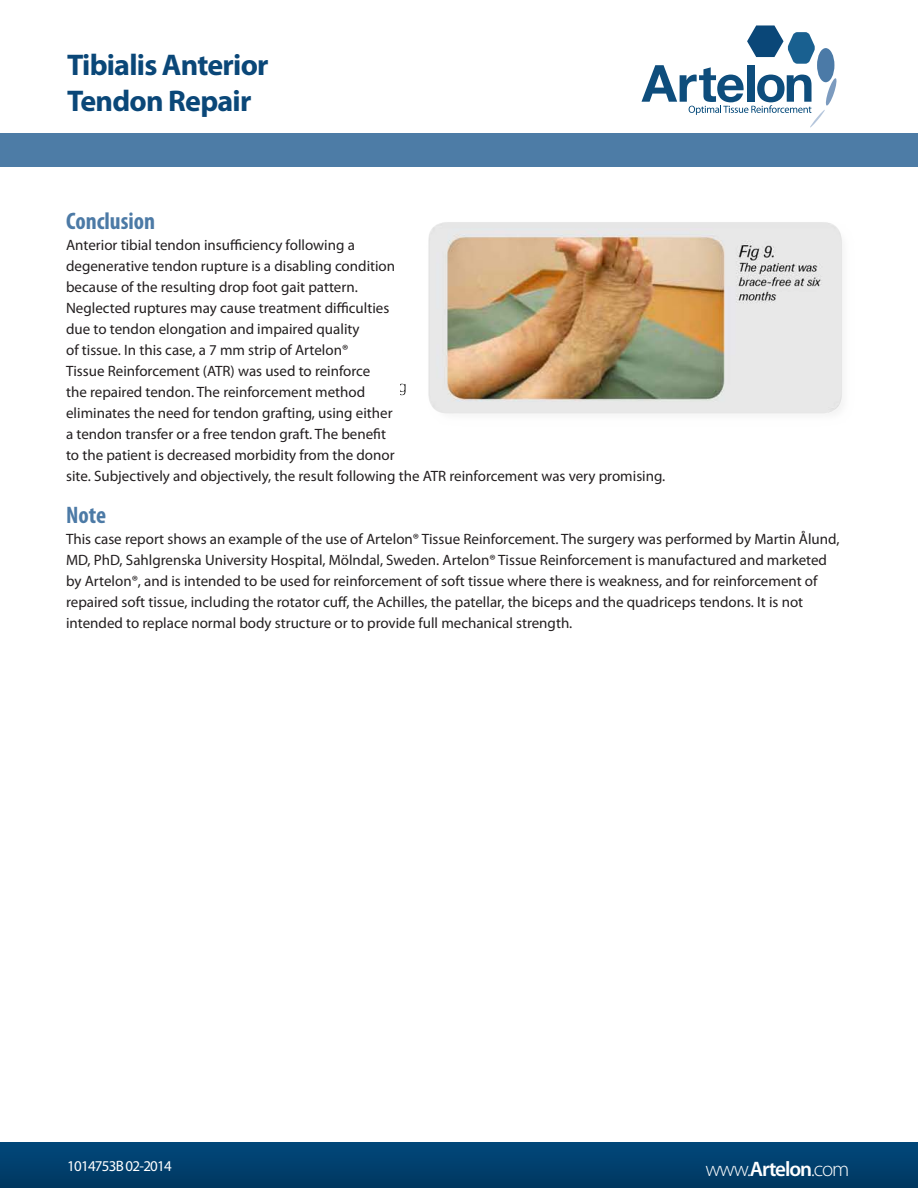
<style>
.page{position:relative;width:918px;height:1188px;background:#fff}
.page>*{position:absolute;margin:0;border:0;box-sizing:border-box;transform-origin:0 0}
.t1{font:700 30px "Myriad Pro";letter-spacing:-.025em;color:#0a4778}
.t2{font:700 condensed 24px "Myriad Pro";color:#4c7aa6}
.t3{font:300 21px "Myriad Pro";letter-spacing:-.045em;color:#fff}
.t4{font:15px/21px "Myriad Pro";color:#231f20}
.t5{font:15px "Myriad Pro";letter-spacing:-.05em;color:#fff}
.s1{font-weight:600}
</style>
<div class="page">
<img style="left:0;top:1142px;width:918px;height:46px">
<div style="left:0;top:2px;width:918px;height:164px;background:#4d7ca6"></div>
<div style="left:0;top:0;width:918px;height:133px;background:#fff"></div>
<svg style="left:642px;top:25px;width:194px;height:103px"></svg>
<img style="left:401px;top:222px;width:441px;height:192px">
<p class="t1" style="left:67px;top:46px;width:203px">Tibialis Anterior</p>
<p class="t1" style="left:67px;top:82px;width:186px">Tendon Repair</p>
<p class="t2" style="left:66px;top:206px;width:91px">Conclusion</p>
<p class="t4" style="left:66px;top:234px;width:601px">Anterior tibial tendon insufficiency following a<br>degenerative tendon rupture is a disabling condition<br>because of the resulting drop foot gait pattern.<br>Neglected ruptures may cause treatment difficulties<br>due to tendon elongation and impaired quality<br>of tissue. In this case, a 7 mm strip of Artelon®<br>Tissue Reinforcement (ATR) was used to reinforce<br>the repaired tendon. The reinforcement method<br>eliminates the need for tendon grafting, using either<br>a tendon transfer or a free tendon graft. The benefit<br>to the patient is decreased morbidity from the donor<br>site. Subjectively and objectively, the result following the ATR reinforcement was very promising.</p>
<p class="t2" style="left:66px;top:500px;width:41px">Note</p>
<p class="t4" style="left:66px;top:528px;width:775px">This case report shows an example of the use of Artelon® Tissue Reinforcement. The surgery was performed by Martin Ålund, MD, PhD, Sahlgrenska University Hospital, Mölndal, Sweden. Artelon® Tissue Reinforcement is manufactured and marketed by Artelon®, and is intended to be used for reinforcement of soft tissue where there is weakness, and for reinforcement of repaired soft tissue, including the rotator cuff, the Achilles, the patellar, the biceps and the quadriceps tendons. It is not intended to replace normal body structure or to provide full mechanical strength.</p>
<p class="t5" style="left:67px;top:1157px;width:106px">1014753B 02-2014</p>
<p class="t3" style="left:705px;top:1157px;width:145px">www.<span class="s1">Artelon</span>.com</p>
</div>
